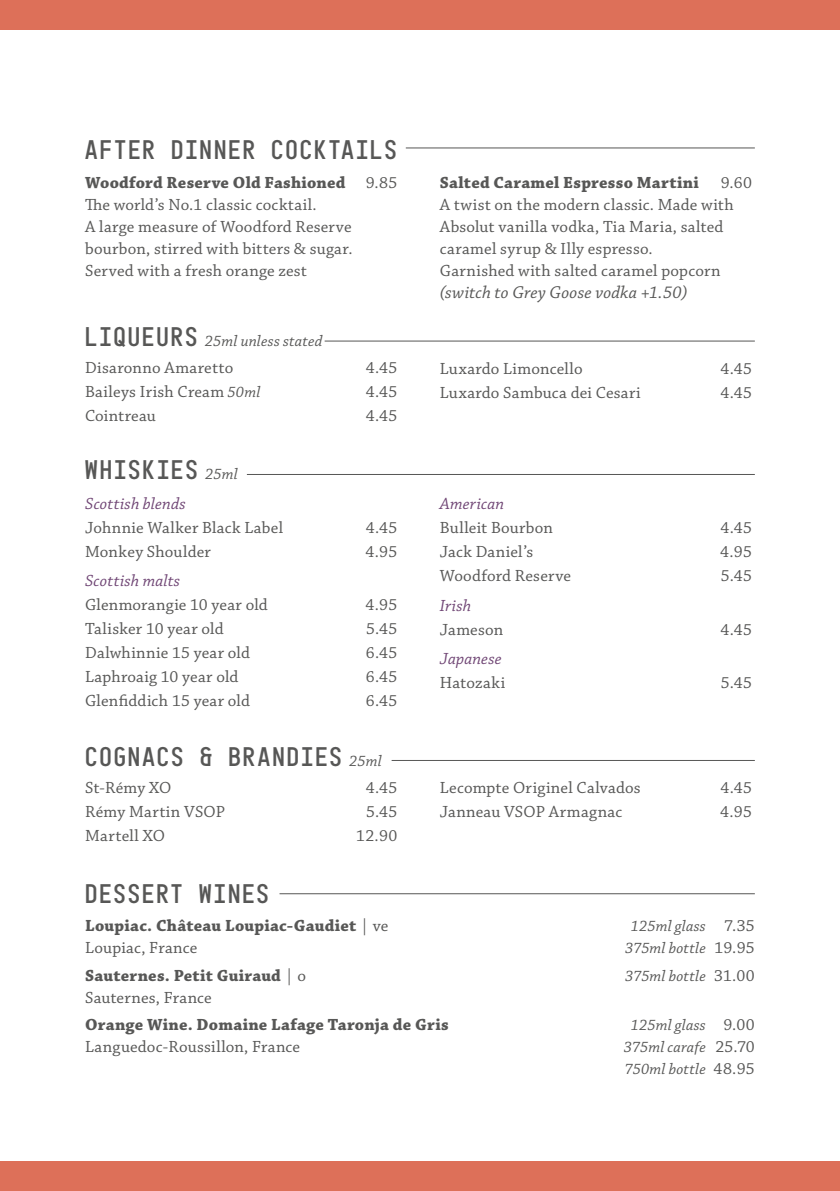
<style>
.page{position:relative;width:840px;height:1191px;background:#fff}
.page>*{position:absolute;margin:0;border:0;box-sizing:border-box;transform-origin:0 0}
.t1{font:28px "Motor";letter-spacing:.07em;color:#575756}
.t2{font:italic 18px "Chaparral Pro";letter-spacing:.01em;color:#575756}
.t3{font:17px/22px "Chaparral Pro";letter-spacing:.015em;color:#575756}
.t4{font:700 17px "Chaparral Pro";letter-spacing:.015em;color:#575756}
.t5{font:italic 17px "Chaparral Pro";letter-spacing:.01em;color:#6f4574}
.t6{font:italic 16px/22px "Chaparral Pro";letter-spacing:.01em;color:#575756}
.s1{font-weight:700}
.s2{font-family:"Motor";font-style:normal;font-size:28px}
.s3{font-style:italic;font-size:16px}
.s4{font-family:"Chaparral Pro";font-style:italic;font-size:16px}
.s5{font-weight:400}
.s6{font-style:normal;font-size:17px}
</style>
<div class="page">
<hr style="left:405px;top:147px;width:349px;height:1px;background:#575756">
<hr style="left:324px;top:340px;width:430px;height:1px;background:#575756">
<hr style="left:247px;top:474px;width:507px;height:1px;background:#575756">
<hr style="left:391px;top:760px;width:363px;height:1px;background:#575756">
<hr style="left:279px;top:893px;width:475px;height:1px;background:#575756">
<div style="left:0;top:1161px;width:839px;height:30px;background:#dd7059"></div>
<div style="left:0;top:0;width:839px;height:30px;background:#dd7059"></div>
<h1 class="t1" style="left:85px;top:133px;width:313px">AFTER DINNER COCKTAILS</h1>
<p class="t3" style="left:85px;top:172px;width:313px"><span class="s1">Woodford Reserve Old Fashioned</span> 9.85<br>The world’s No.1 classic cocktail.<br>A large measure of Woodford Reserve bourbon, stirred with bitters &amp; sugar.<br>Served with a fresh orange zest</p>
<p class="t4" style="left:439px;top:172px;width:260px">Salted Caramel Espresso Martini</p>
<p class="t3" style="left:439px;top:172px;width:313px;text-indent:281px">9.60<br>A twist on the modern classic. Made with<br>Absolut vanilla vodka, Tia Maria, salted caramel syrup &amp; Illy espresso.<br>Garnished with salted caramel popcorn</p>
<p class="t2" style="left:439px;top:282px;width:249px">(switch to Grey Goose vodka +1.50)</p>
<p class="t6" style="left:85px;top:331px;width:238px"><span class="s2">LIQUEURS</span> 25ml unless stated</p>
<p class="t3" style="left:85px;top:357px;width:150px">Disaronno Amaretto</p>
<p class="t3" style="left:365px;top:357px;width:33px">4.45</p>
<p class="t3" style="left:85px;top:381px;width:177px">Baileys Irish Cream <span class="s3">50ml</span></p>
<p class="t3" style="left:365px;top:381px;width:33px">4.45</p>
<p class="t3" style="left:85px;top:405px;width:72px">Cointreau</p>
<p class="t3" style="left:365px;top:405px;width:33px">4.45</p>
<h1 class="t1" style="left:85px;top:453px;width:154px">WHISKIES <span class="s4">25ml</span></h1>
<p class="t5" style="left:85px;top:494px;width:102px">Scottish blends</p>
<p class="t3" style="left:85px;top:517px;width:199px">Johnnie Walker Black Label</p>
<p class="t3" style="left:365px;top:517px;width:33px">4.45</p>
<p class="t3" style="left:85px;top:541px;width:127px">Monkey Shoulder</p>
<p class="t3" style="left:365px;top:541px;width:33px">4.95</p>
<p class="t5" style="left:85px;top:571px;width:96px">Scottish malts</p>
<p class="t3" style="left:85px;top:594px;width:184px">Glenmorangie 10 year old</p>
<p class="t3" style="left:365px;top:594px;width:33px">4.95</p>
<p class="t3" style="left:85px;top:618px;width:140px">Talisker 10 year old</p>
<p class="t3" style="left:366px;top:618px;width:33px">5.45</p>
<p class="t3" style="left:85px;top:642px;width:166px">Dalwhinnie 15 year old</p>
<p class="t3" style="left:365px;top:642px;width:33px">6.45</p>
<p class="t3" style="left:85px;top:666px;width:155px">Laphroaig 10 year old</p>
<p class="t3" style="left:365px;top:666px;width:33px">6.45</p>
<p class="t3" style="left:85px;top:690px;width:166px">Glenfiddich 15 year old</p>
<p class="t3" style="left:365px;top:690px;width:33px">6.45</p>
<h1 class="t1" style="left:85px;top:740px;width:298px">COGNACS &amp; BRANDIES <span class="s4">25ml</span></h1>
<p class="t3" style="left:85px;top:777px;width:88px">St-Rémy XO</p>
<p class="t3" style="left:365px;top:777px;width:33px">4.45</p>
<p class="t3" style="left:85px;top:801px;width:141px">Rémy Martin VSOP</p>
<p class="t3" style="left:366px;top:801px;width:33px">5.45</p>
<p class="t3" style="left:85px;top:825px;width:81px">Martell XO</p>
<p class="t3" style="left:356px;top:825px;width:42px">12.90</p>
<p class="t3" style="left:439px;top:358px;width:144px">Luxardo Limoncello</p>
<p class="t3" style="left:720px;top:358px;width:33px">4.45</p>
<p class="t3" style="left:439px;top:382px;width:202px">Luxardo Sambuca dei Cesari</p>
<p class="t3" style="left:720px;top:382px;width:33px">4.45</p>
<p class="t5" style="left:439px;top:494px;width:66px">American</p>
<p class="t3" style="left:439px;top:517px;width:115px">Bulleit Bourbon</p>
<p class="t3" style="left:720px;top:517px;width:33px">4.45</p>
<p class="t3" style="left:439px;top:541px;width:95px">Jack Daniel’s</p>
<p class="t3" style="left:719px;top:541px;width:33px">4.95</p>
<p class="t3" style="left:439px;top:565px;width:133px">Woodford Reserve</p>
<p class="t3" style="left:720px;top:565px;width:33px">5.45</p>
<p class="t5" style="left:439px;top:596px;width:33px">Irish</p>
<p class="t3" style="left:439px;top:619px;width:65px">Jameson</p>
<p class="t3" style="left:720px;top:619px;width:33px">4.45</p>
<p class="t5" style="left:439px;top:649px;width:63px">Japanese</p>
<p class="t3" style="left:439px;top:672px;width:67px">Hatozaki</p>
<p class="t3" style="left:720px;top:672px;width:33px">5.45</p>
<p class="t3" style="left:439px;top:777px;width:202px">Lecompte Originel Calvados</p>
<p class="t3" style="left:720px;top:777px;width:33px">4.45</p>
<p class="t3" style="left:439px;top:801px;width:184px">Janneau VSOP Armagnac</p>
<p class="t3" style="left:719px;top:801px;width:33px">4.95</p>
<h1 class="t1" style="left:85px;top:878px;width:185px">DESSERT WINES</h1>
<p class="t4" style="left:85px;top:915px;width:304px">Loupiac. Château Loupiac-Gaudiet <span class="s5">| ve</span></p>
<p class="t6" style="left:630px;top:915px;width:125px">125ml glass <span class="s6">7.35</span></p>
<p class="t3" style="left:85px;top:937px;width:114px">Loupiac, France</p>
<p class="t6" style="left:624px;top:937px;width:131px">375ml bottle <span class="s6">19.95</span></p>
<p class="t4" style="left:85px;top:965px;width:222px">Sauternes. Petit Guiraud <span class="s5">| o</span></p>
<p class="t6" style="left:624px;top:965px;width:131px">375ml bottle <span class="s6">31.00</span></p>
<p class="t3" style="left:85px;top:987px;width:128px">Sauternes, France</p>
<p class="t4" style="left:85px;top:1015px;width:365px">Orange Wine. Domaine Lafage Taronja de Gris</p>
<p class="t6" style="left:630px;top:1015px;width:125px">125ml glass <span class="s6">9.00</span></p>
<p class="t3" style="left:85px;top:1036px;width:216px">Languedoc-Roussillon, France</p>
<p class="t6" style="left:623px;top:1037px;width:132px">375ml carafe <span class="s6">25.70<br></span>750ml bottle <span class="s6">48.95</span></p>
</div>
